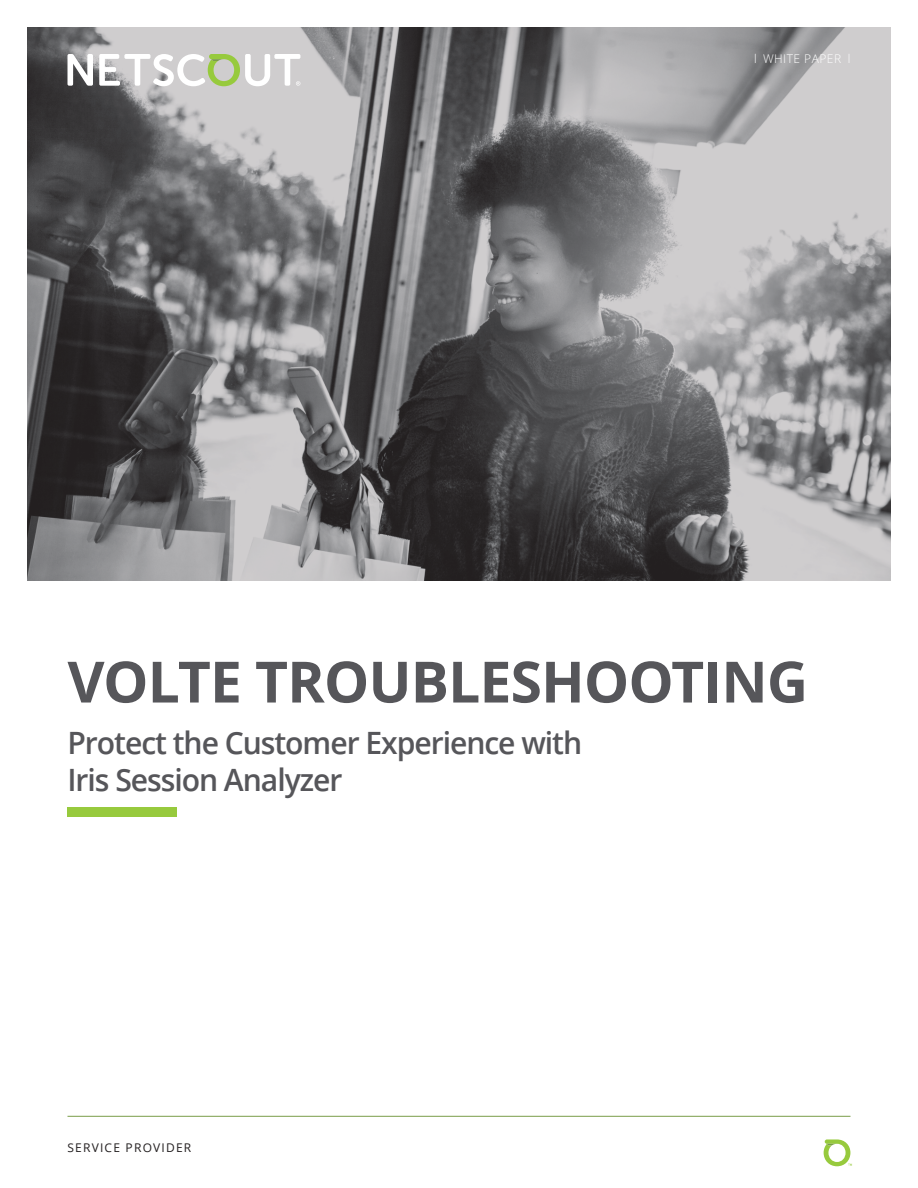
<style>
.page{position:relative;width:918px;height:1188px;background:#fff}
.page>*{position:absolute;margin:0;border:0;box-sizing:border-box;transform-origin:0 0}
.Document_Title_Lrg{font:700 57px "Open Sans";letter-spacing:-.015em;color:#56565a}
.Document_Title{font:600 30.75px/37.5px "Open Sans";letter-spacing:-.035em;color:#56565a}
.t1{font:12px "Open Sans";letter-spacing:.1em;color:#231f20}
.t2{font:300 12px "Open Sans";letter-spacing:.04em;color:#fff}
</style>
<div class="page">
<hr style="left:68px;top:1116px;width:782px;height:1px;background:#7a9d49">
<svg style="left:824px;top:1139px;width:28px;height:27px"></svg>
<img style="left:27px;top:27px;width:864px;height:553px">
<div style="left:68px;top:807px;width:109px;height:9px;background:#97ca3d"></div>
<svg style="left:68px;top:54px;width:25px;height:32px"></svg>
<svg style="left:99px;top:54px;width:201px;height:32px"></svg>
<p class="t2" style="left:754px;top:51px;width:98px">l WHITE PAPER l</p>
<p class="Document_Title_Lrg" style="left:68px;top:642px;width:742px">VOLTE TROUBLESHOOTING</p>
<p class="Document_Title" style="left:68px;top:723px;width:516px">Protect the Customer Experience with<br>Iris Session Analyzer</p>
<p class="t1" style="left:68px;top:1139px;width:125px">SERVICE PROVIDER</p>
</div>
